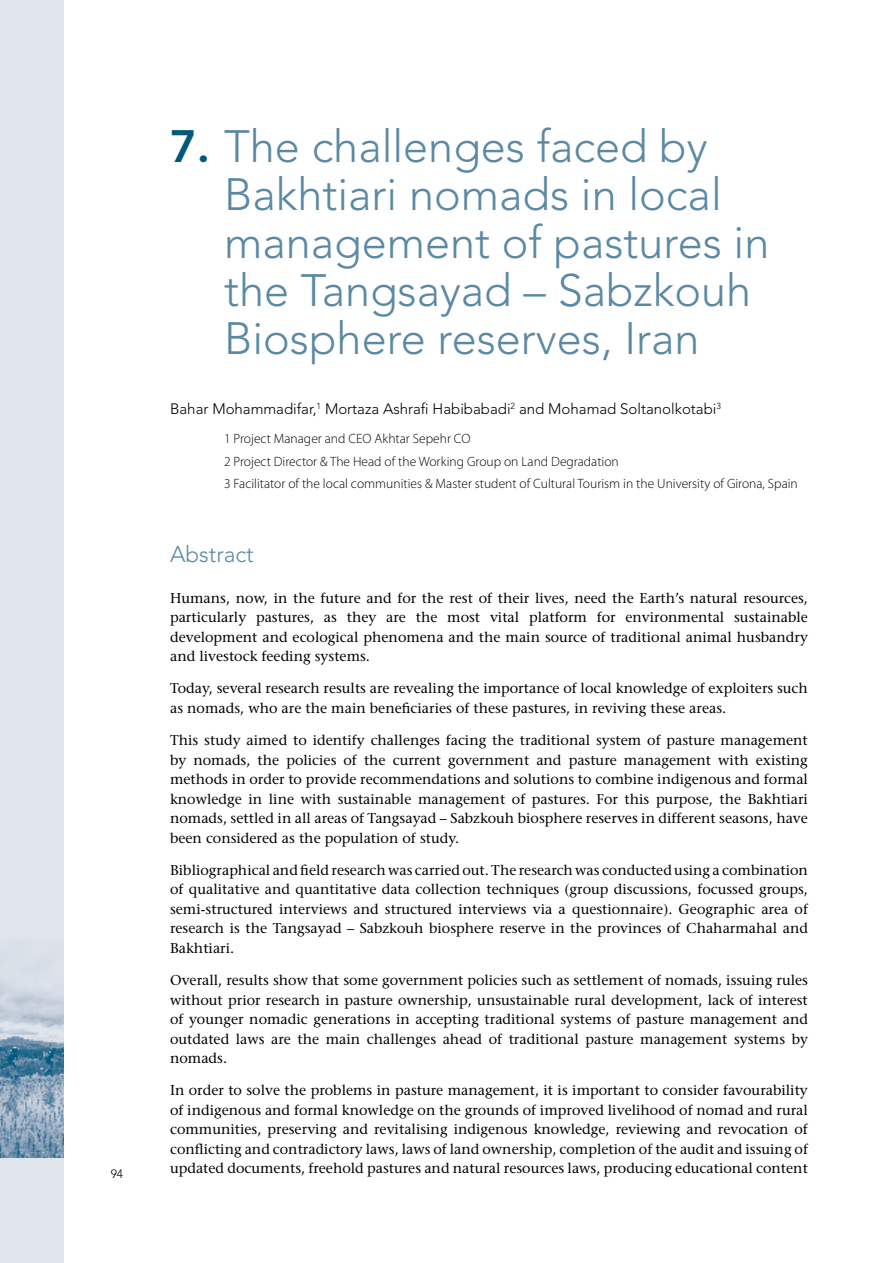
<style>
.page{position:relative;width:893px;height:1263px;background:#fff}
.page>*{position:absolute;margin:0;border:0;box-sizing:border-box;transform-origin:0 0}
.t1{font:300 45px/48px "Avenir LT Std";color:#5b89a4}
.t2{font:300 22.5px "Avenir LT Std";color:#5b89a4}
.t3{font:300 15px "Avenir LT Std";color:#000}
.t4{font:14.25px/19.5px "Stone Serif";color:#000;text-align:justify}
.t5{font:300 13.5px/22.5px "Myriad Pro";color:#000}
.t6{font:300 12px "Avenir LT Std";color:#000}
.s1{font-weight:800;color:#00587b}
</style>
<div class="page">
<div style="left:0;top:0;width:64px;height:1263px;background:#e0e5ec"></div>
<img style="left:0;top:966px;width:64px;height:191px">
<p class="t6" style="left:111px;top:1167px;width:14px">94</p>
<h1 class="t1" style="left:224px;top:122px;width:547px;text-indent:-54px"><span class="s1">7.</span> The challenges faced by<br>Bakhtiari nomads in local management of pastures in the Tangsayad – Sabzkouh<br>Biosphere reserves, Iran</h1>
<p class="t3" style="left:170px;top:400px;width:552px">Bahar Mohammadifar,<sup>1</sup> Mortaza Ashrafi Habibabadi<sup>2</sup> and Mohamad Soltanolkotabi<sup>3</sup></p>
<p class="t5" style="left:224px;top:427px;width:575px">1 Project Manager and CEO Akhtar Sepehr CO<br>2 Project Director &amp; The Head of the Working Group on Land Degradation<br>3 Facilitator of the local communities &amp; Master student of Cultural Tourism in the University of Girona, Spain</p>
<h2 class="t2" style="left:170px;top:541px;width:85px">Abstract</h2>
<p class="t4" style="left:170px;top:588px;width:639px">Humans, now, in the future and for the rest of their lives, need the Earth’s natural resources, particularly pastures, as they are the most vital platform for environmental sustainable development and ecological phenomena and the main source of traditional animal husbandry and livestock feeding systems.</p>
<p class="t4" style="left:170px;top:679px;width:639px">Today, several research results are revealing the importance of local knowledge of exploiters such as nomads, who are the main beneficiaries of these pastures, in reviving these areas.</p>
<p class="t4" style="left:170px;top:730px;width:639px">This study aimed to identify challenges facing the traditional system of pasture management by nomads, the policies of the current government and pasture management with existing methods in order to provide recommendations and solutions to combine indigenous and formal knowledge in line with sustainable management of pastures. For this purpose, the Bakhtiari nomads, settled in all areas of Tangsayad – Sabzkouh biosphere reserves in different seasons, have been considered as the population of study.</p>
<p class="t4" style="left:170px;top:860px;width:639px">Bibliographical and field research was carried out. The research was conducted using a combination of qualitative and quantitative data collection techniques (group discussions, focussed groups, semi-structured interviews and structured interviews via a questionnaire). Geographic area of research is the Tangsayad – Sabzkouh biosphere reserve in the provinces of Chaharmahal and Bakhtiari.</p>
<p class="t4" style="left:170px;top:970px;width:639px">Overall, results show that some government policies such as settlement of nomads, issuing rules without prior research in pasture ownership, unsustainable rural development, lack of interest of younger nomadic generations in accepting traditional systems of pasture management and outdated laws are the main challenges ahead of traditional pasture management systems by nomads.</p>
<p class="t4" style="left:170px;top:1081px;width:639px">In order to solve the problems in pasture management, it is important to consider favourability of indigenous and formal knowledge on the grounds of improved livelihood of nomad and rural communities, preserving and revitalising indigenous knowledge, reviewing and revocation of conflicting and contradictory laws, laws of land ownership, completion of the audit and issuing of updated documents, freehold pastures and natural resources laws, producing educational content</p>
</div>
